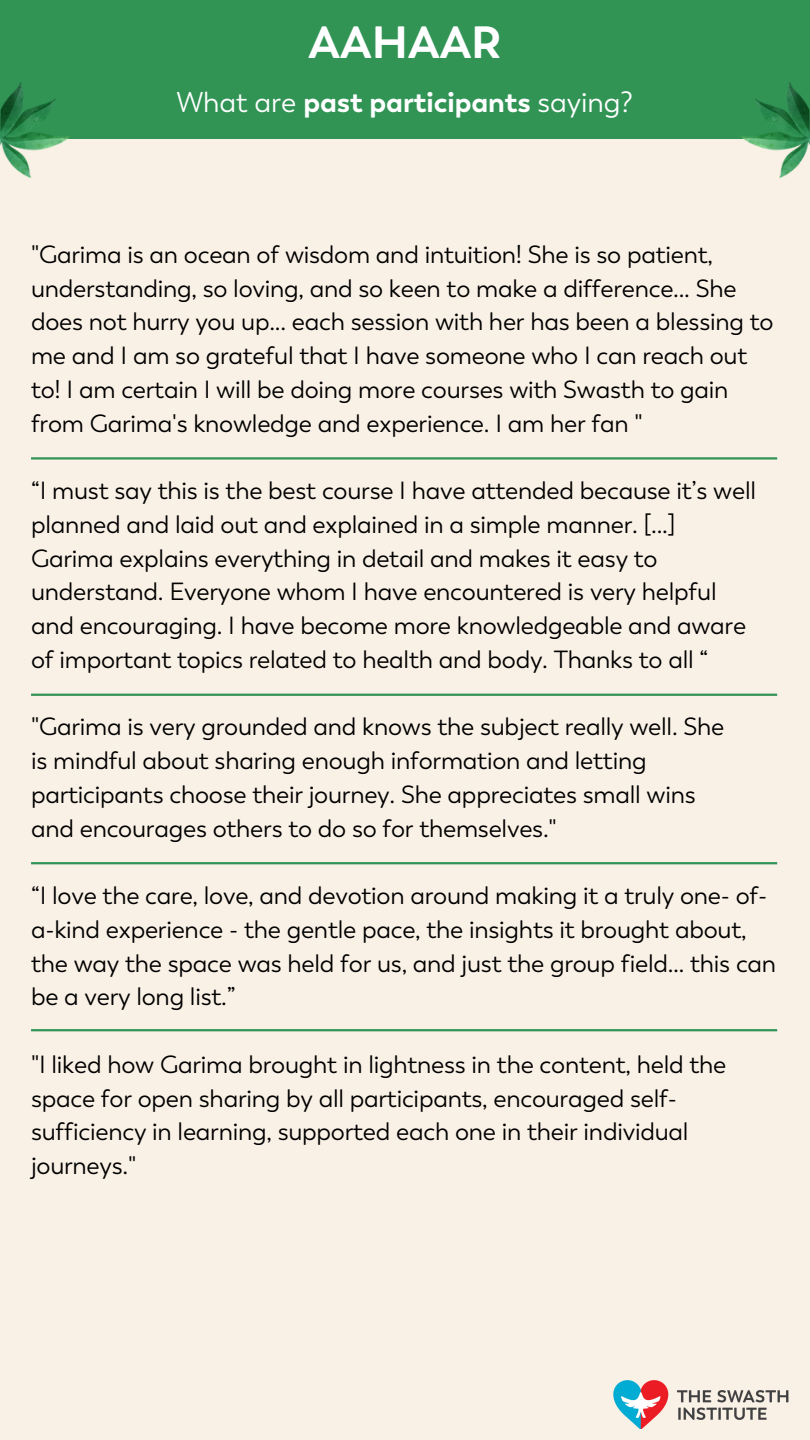
<style>
.page{position:relative;width:810px;height:1440px;background:#faf1e6}
.page>*{position:absolute;margin:0;border:0;box-sizing:border-box;transform-origin:0 0}
.t1{font:700 45px "Boston";color:#fff}
.t2{font:700 28.5px "Boston";letter-spacing:-.005em;color:#fff}
.t3{font:24.75px/33.8px "Boston";letter-spacing:-.01em;color:#000}
.s1{font-weight:400}
</style>
<div class="page">
<div style="left:0;top:0;width:810px;height:139px;background:#319455"></div>
<img style="left:741px;top:82px;width:69px;height:96px">
<img style="left:0;top:82px;width:70px;height:96px">
<hr style="left:31px;top:457px;width:746px;height:3px;background:#319455">
<hr style="left:31px;top:694px;width:746px;height:2px;background:#319455">
<hr style="left:31px;top:862px;width:746px;height:2px;background:#319455">
<hr style="left:31px;top:1029px;width:746px;height:2px;background:#319455">
<img style="left:613px;top:1380px;width:176px;height:49px">
<h1 class="t1" style="left:309px;top:13px;width:194px">AAHAAR</h1>
<p class="t2" style="left:177px;top:83px;width:458px"><span class="s1">What are</span> past participants <span class="s1">saying?</span></p>
<p class="t3" style="left:31px;top:237px;width:744px">"Garima is an ocean of wisdom and intuition! She is so patient, understanding, so loving, and so keen to make a difference... She does not hurry you up... each session with her has been a blessing to me and I am so grateful that I have someone who I can reach out to! I am certain I will be doing more courses with Swasth to gain from Garima's knowledge and experience. I am her fan "</p>
<p class="t3" style="left:31px;top:473px;width:727px">“I must say this is the best course I have attended because it’s well planned and laid out and explained in a simple manner. [...] Garima explains everything in detail and makes it easy to understand. Everyone whom I have encountered is very helpful and encouraging. I have become more knowledgeable and aware of important topics related to health and body. Thanks to all “</p>
<p class="t3" style="left:31px;top:710px;width:695px">"Garima is very grounded and knows the subject really well. She is mindful about sharing enough information and letting participants choose their journey. She appreciates small wins and encourages others to do so for themselves."</p>
<p class="t3" style="left:31px;top:878px;width:747px">“I love the care, love, and devotion around making it a truly one- of&shy;a-kind experience - the gentle pace, the insights it brought about, the way the space was held for us, and just the group field… this can be a very long list.”</p>
<p class="t3" style="left:31px;top:1047px;width:697px">"I liked how Garima brought in lightness in the content, held the space for open sharing by all participants, encouraged self&shy;sufficiency in learning, supported each one in their individual journeys."</p>
</div>
